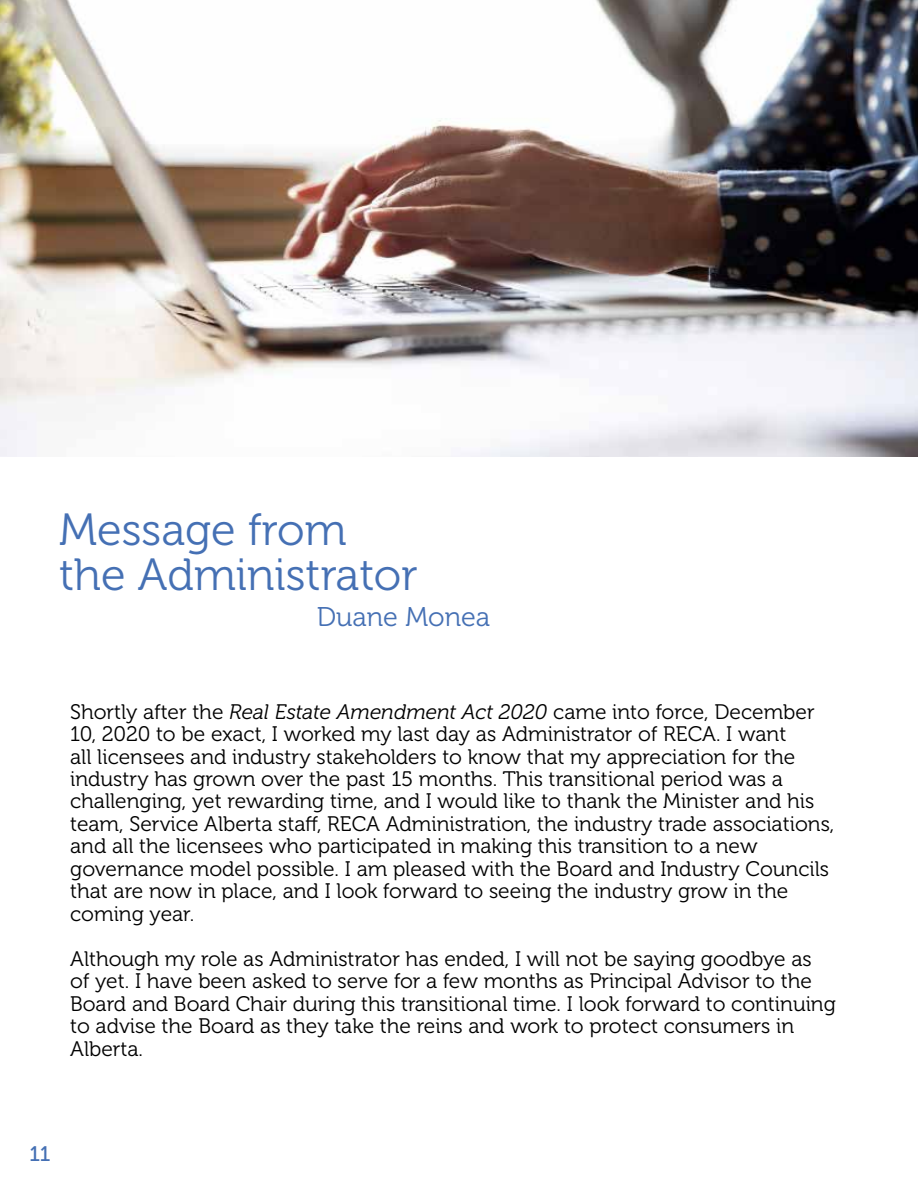
<style>
.page{position:relative;width:918px;height:1188px;background:#fff}
.page>*{position:absolute;margin:0;border:0;box-sizing:border-box;transform-origin:0 0}
.t1{font:45px/45px "Museo 300";color:#4570b4}
.t2{font:27px "Museo 300";color:#4570b4}
.t3{font:21px/22.5px "Museo 300";color:#000}
.t4{font:21px "Museo 500";color:#4570b4}
.s1{font-style:italic}
</style>
<div class="page">
<img style="left:0;top:0;width:918px;height:456px">
<h1 class="t1" style="left:59px;top:508px;width:360px">Message from the Administrator</h1>
<p class="t2" style="left:317px;top:602px;width:175px">Duane Monea</p>
<p class="t3" style="left:70px;top:701px;width:766px">Shortly after the <span class="s1">Real Estate Amendment Act 2020</span> came into force, December 10, 2020 to be exact, I worked my last day as Administrator of RECA. I want<br>all licensees and industry stakeholders to know that my appreciation for the industry has grown over the past 15 months. This transitional period was a challenging, yet rewarding time, and I would like to thank the Minister and his team, Service Alberta staff, RECA Administration, the industry trade associations, and all the licensees who participated in making this transition to a new governance model possible. I am pleased with the Board and Industry Councils that are now in place, and I look forward to seeing the industry grow in the coming year.</p>
<p class="t3" style="left:70px;top:948px;width:767px">Although my role as Administrator has ended, I will not be saying goodbye as of yet. I have been asked to serve for a few months as Principal Advisor to the Board and Board Chair during this transitional time. I look forward to continuing to advise the Board as they take the reins and work to protect consumers in Alberta.</p>
<p class="t4" style="left:29px;top:1142px;width:23px">11</p>
</div>
